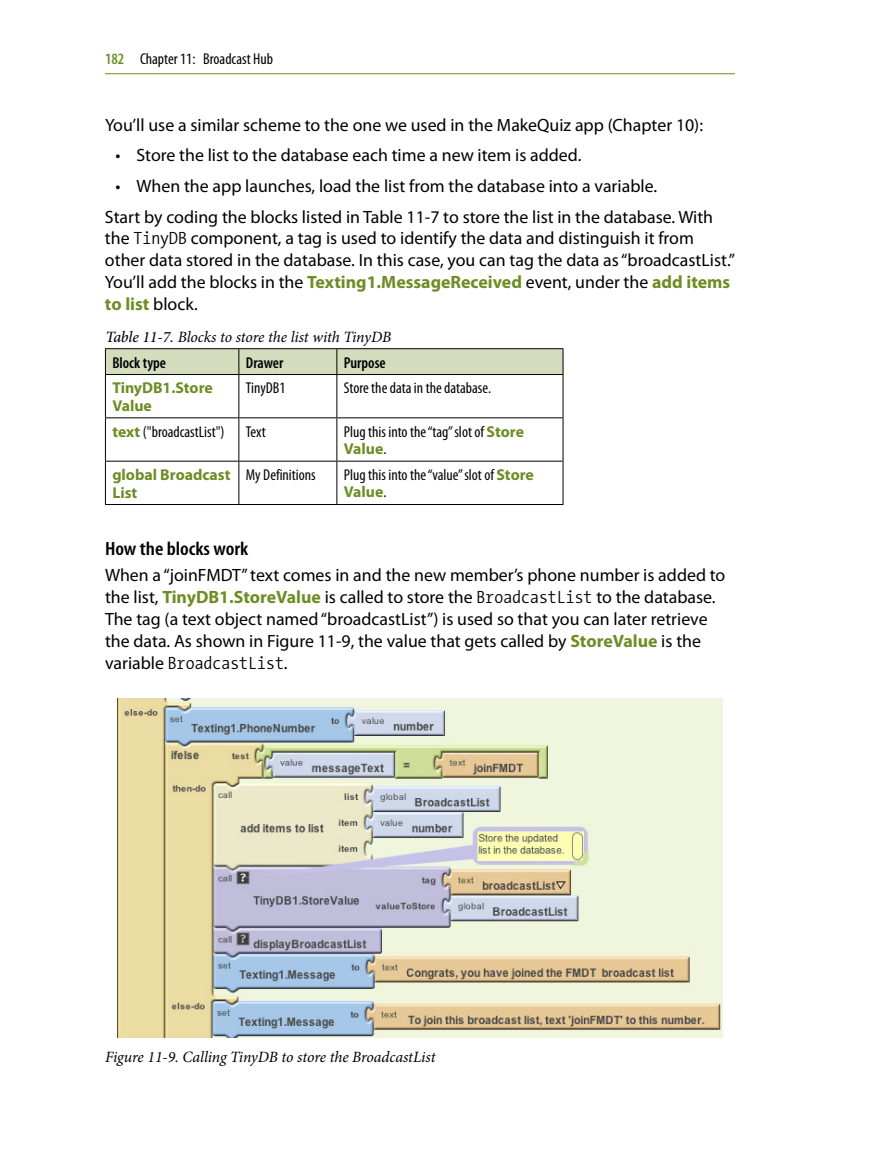
<style>
.page{position:relative;width:882px;height:1158px;background:#fff}
.page>*{position:absolute;margin:0;border:0;box-sizing:border-box;transform-origin:0 0}
.t1{font:600 condensed 19.25px "Myriad Pro";color:#000;scale:1.1 1}
.t2{font:17.85px/21.9px "Myriad Pro";color:#000}
.t3{font:300 17.85px "The Sans Mono Cd W4";color:#000}
.t4{font:condensed 15.75px/17.5px "Myriad Pro";color:#000}
.t5{font:italic 15.75px "Minion Pro";letter-spacing:-.01em;color:#000}
.t6{font:700 15.75px/17.5px "Myriad Pro";color:#6d8d24}
.t7{font:600 condensed 15.75px "Myriad Pro";color:#000}
.s1{font-weight:600;color:#6d8d24}
.s2{font-family:"The Sans Mono Cd W4";font-weight:300}
.s3{font-weight:700;color:#6d8d24}
.s4{font-weight:500}
.s5{font-weight:700;font-stretch:normal;color:#6d8d24}
.s6{font-family:"Myriad Pro";font-weight:400}
</style>
<div class="page">
<hr style="left:105px;top:73px;width:630px;height:1px;background:#6d8d24">
<div style="left:105px;top:349px;width:459px;height:25px;background:#d3ddbd"></div>
<hr style="left:105px;top:374px;width:134px;height:1px;background:#000">
<hr style="left:105px;top:375px;width:1px;height:42px;background:#000">
<hr style="left:239px;top:374px;width:98px;height:1px;background:#000">
<hr style="left:238px;top:375px;width:1px;height:42px;background:#000">
<hr style="left:337px;top:374px;width:227px;height:1px;background:#000">
<hr style="left:336px;top:375px;width:1px;height:42px;background:#000">
<hr style="left:563px;top:375px;width:1px;height:42px;background:#000">
<hr style="left:105px;top:417px;width:134px;height:1px;background:#000">
<hr style="left:105px;top:418px;width:1px;height:43px;background:#000">
<hr style="left:239px;top:417px;width:98px;height:1px;background:#000">
<hr style="left:238px;top:418px;width:1px;height:43px;background:#000">
<hr style="left:337px;top:417px;width:227px;height:1px;background:#000">
<hr style="left:336px;top:418px;width:1px;height:43px;background:#000">
<hr style="left:563px;top:418px;width:1px;height:43px;background:#000">
<hr style="left:105px;top:461px;width:134px;height:1px;background:#000">
<hr style="left:105px;top:461px;width:1px;height:43px;background:#000">
<hr style="left:239px;top:461px;width:98px;height:1px;background:#000">
<hr style="left:238px;top:461px;width:1px;height:43px;background:#000">
<hr style="left:337px;top:461px;width:227px;height:1px;background:#000">
<hr style="left:336px;top:461px;width:1px;height:43px;background:#000">
<hr style="left:563px;top:461px;width:1px;height:43px;background:#000">
<hr style="left:105px;top:504px;width:134px;height:1px;background:#000">
<hr style="left:239px;top:504px;width:98px;height:1px;background:#000">
<hr style="left:337px;top:504px;width:227px;height:1px;background:#000">
<hr style="left:105px;top:348px;width:134px;height:1px;background:#000">
<hr style="left:239px;top:348px;width:98px;height:1px;background:#000">
<hr style="left:337px;top:348px;width:227px;height:1px;background:#000">
<img style="left:118px;top:698px;width:604px;height:339px">
<p class="t4" style="left:105px;top:50px;width:170px"><span class="s1">182</span> Chapter 11: Broadcast Hub</p>
<p class="t2" style="left:105px;top:113px;width:600px">You’ll use a similar scheme to the one we used in the MakeQuiz app (Chapter 10):</p>
<p class="t2" style="left:115px;top:144px;width:467px">• Store the list to the database each time a new item is added.</p>
<p class="t2" style="left:105px;top:170px;width:610px;line-height:30.6px;text-indent:11px">• When the app launches, load the list from the database into a variable.<br>Start by coding the blocks listed in Table 11-7 to store the list in the database. With</p>
<p class="t2" style="left:105px;top:227px;width:632px">the <span class="s2">TinyDB</span> component, a tag is used to identify the data and distinguish it from other data stored in the database. In this case, you can tag the data as “broadcastList.” You’ll add the blocks in the <span class="s3">Texting1.MessageReceived</span> event, under the <span class="s3">add items to list</span> block.</p>
<p class="t5" style="left:105px;top:326px;width:287px"><span class="s4">Table 11-7.</span> Blocks to store the list with TinyDB</p>
<p class="t7" style="left:112px;top:352px;width:55px">Block type</p>
<p class="t7" style="left:246px;top:352px;width:39px">Drawer</p>
<p class="t7" style="left:344px;top:352px;width:43px">Purpose</p>
<p class="t6" style="left:112px;top:379px;width:102px">TinyDB1.Store<br>Value</p>
<p class="t4" style="left:246px;top:379px;width:41px">TinyDB1</p>
<p class="t4" style="left:344px;top:379px;width:149px">Store the data in the database.</p>
<p class="t4" style="left:112px;top:422px;width:114px"><span class="s5">text</span> ("broadcastList")</p>
<p class="t4" style="left:246px;top:422px;width:21px">Text</p>
<p class="t4" style="left:344px;top:422px;width:182px">Plug this into the“tag”slot of <span class="s5">Store<br>Value</span>.</p>
<p class="t6" style="left:112px;top:465px;width:120px">global Broadcast<br>List</p>
<p class="t4" style="left:246px;top:466px;width:71px">My Definitions</p>
<p class="t4" style="left:344px;top:466px;width:192px">Plug this into the“value”slot of <span class="s5">Store<br>Value</span>.</p>
<p class="t1" style="left:105px;top:536px;width:132px">How the blocks work</p>
<p class="t2" style="left:105px;top:564px;width:622px">When a “joinFMDT” text comes in and the new member’s phone number is added to the list, <span class="s3">TinyDB1.StoreValue</span> is called to store the <span class="s2">BroadcastList</span> to the database.<br>The tag (a text object named “broadcastList”) is used so that you can later retrieve the data. As shown in Figure 11-9, the value that gets called by <span class="s3">StoreValue</span> is the</p>
<p class="t3" style="left:105px;top:652px;width:184px"><span class="s6">variable</span> BroadcastList<span class="s6">.</span></p>
<p class="t5" style="left:105px;top:1046px;width:332px">Figure 11-9. Calling TinyDB to store the BroadcastList</p>
</div>
